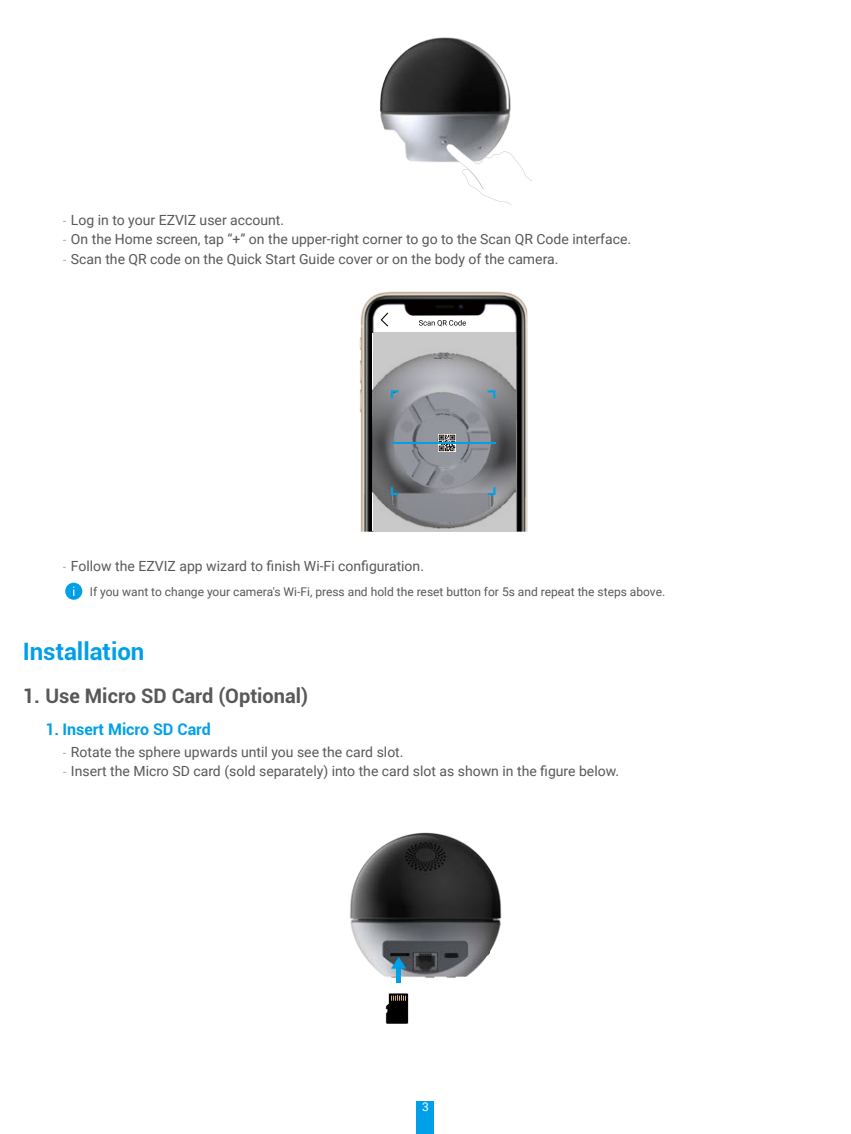
<style>
.page{position:relative;width:851px;height:1134px;background:#fff}
.page>*{position:absolute;margin:0;border:0;box-sizing:border-box;transform-origin:0 0}
.t1{font:700 24px "Roboto";color:#00a0e9}
.t2{font:700 20px "Roboto";color:#595757}
.t3{font:700 16px "Roboto";color:#00a0e9}
.t4{font:14px "Roboto";color:#595757}
.t5{font:12px "Roboto";color:#595757}
.t6{font:12px "Roboto";color:#fff}
.s1{font-family:"DIN Cond";font-weight:300}
</style>
<div class="page">
<div style="left:417px;top:1101px;width:17px;height:33px;background:#00a0e9"></div>
<img style="left:380px;top:37px;width:131px;height:125px">
<svg style="left:446px;top:144px;width:86px;height:61px"></svg>
<img style="left:359px;top:291px;width:168px;height:241px">
<svg style="left:373px;top:332px;width:142px;height:199px;background:#96979b"></svg>
<svg style="left:380px;top:313px;width:8px;height:13px"></svg>
<div style="left:395px;top:320px;width:98px;height:9px;background:#fff"></div>
<svg style="left:419px;top:320px;width:47px;height:6px"></svg>
<svg style="left:487px;top:390px;width:8px;height:8px"></svg>
<svg style="left:390px;top:390px;width:8px;height:8px"></svg>
<svg style="left:390px;top:487px;width:8px;height:8px"></svg>
<svg style="left:487px;top:487px;width:8px;height:8px"></svg>
<img style="left:438px;top:434px;width:17px;height:17px">
<hr style="left:392px;top:442px;width:103px;height:1px;background:#00a0e9">
<div style="left:65px;top:583px;width:17px;height:17px;background:#00a0e9;border-radius:50%"></div>
<img style="left:350px;top:832px;width:152px;height:176px">
<div style="left:396px;top:968px;width:5px;height:15px;background:#00a0e9"></div>
<svg style="left:391px;top:957px;width:15px;height:12px"></svg>
<svg style="left:385px;top:993px;width:23px;height:31px"></svg>
<p class="t4" style="left:62px;top:210px;width:223px"><span class="s1">-</span> Log in to your EZVIZ user account.</p>
<p class="t4" style="left:62px;top:230px;width:570px"><span class="s1">-</span> On the Home screen, tap “+” on the upper-right corner to go to the Scan QR Code interface.</p>
<p class="t4" style="left:62px;top:249px;width:497px"><span class="s1">-</span> Scan the QR code on the Quick Start Guide cover or on the body of the camera.</p>
<p class="t4" style="left:62px;top:557px;width:363px"><span class="s1">-</span> Follow the EZVIZ app wizard to finish Wi-Fi configuration.</p>
<p class="t5" style="left:90px;top:583px;width:577px">If you want to change your camera's Wi-Fi, press and hold the reset button for 5s and repeat the steps above.</p>
<h1 class="t1" style="left:23px;top:635px;width:123px">Installation</h1>
<h2 class="t2" style="left:23px;top:681px;width:287px">1. Use Micro SD Card (Optional)</h2>
<p class="t3" style="left:45px;top:717px;width:167px">1. Insert Micro SD Card</p>
<p class="t4" style="left:62px;top:742px;width:342px"><span class="s1">-</span> Rotate the sphere upwards until you see the card slot.</p>
<p class="t4" style="left:62px;top:762px;width:558px"><span class="s1">-</span> Insert the Micro SD card (sold separately) into the card slot as shown in the figure below.</p>
<p class="t6" style="left:422px;top:1099px;width:8px">3</p>
</div>
